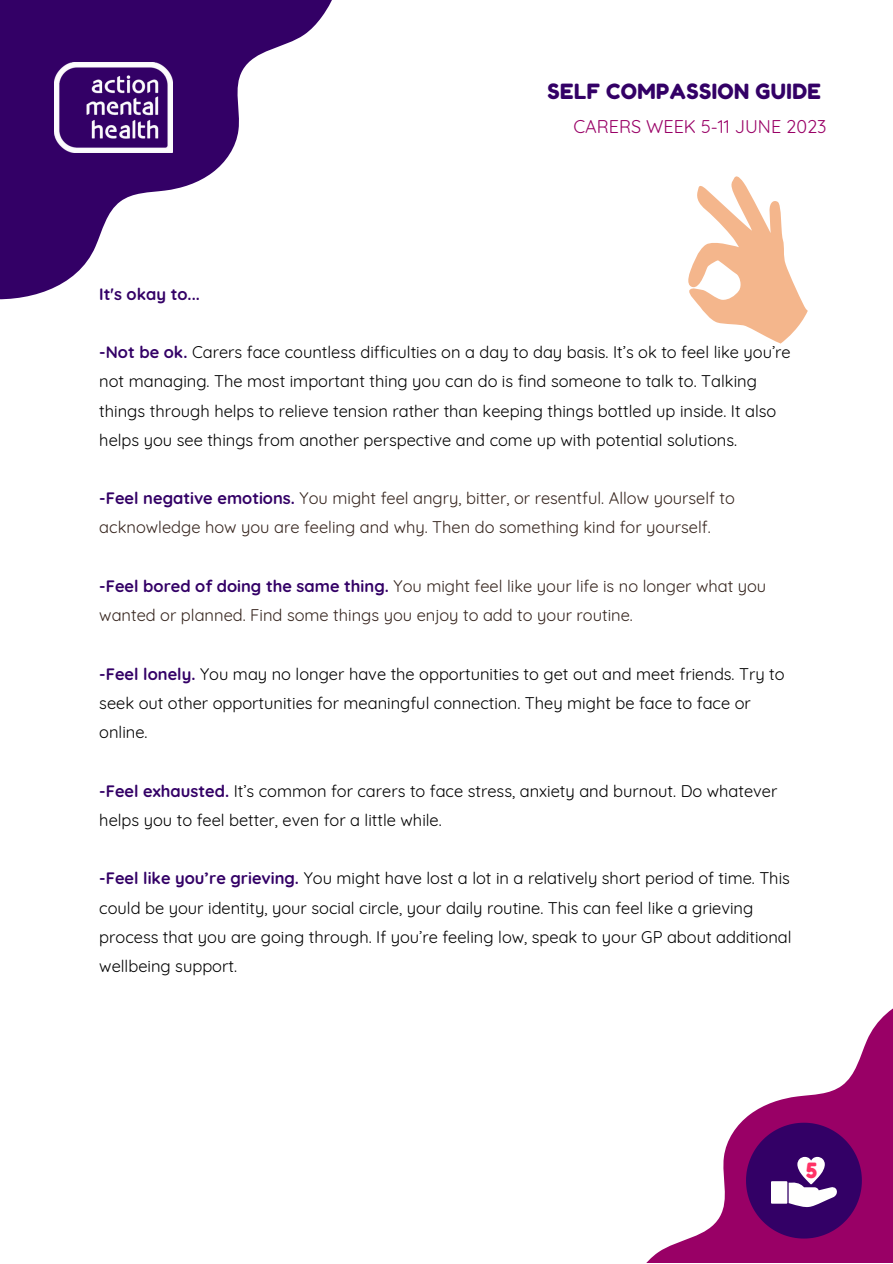
<style>
.page{position:relative;width:893px;height:1264px;background:#fff}
.page>*{position:absolute;margin:0;border:0;box-sizing:border-box;transform-origin:0 0}
.t1{font:21px "Fredoka One";letter-spacing:.02em;color:#306}
.t2{font:21px "Fredoka One";color:#f36}
.t3{font:18px "Quicksand";color:#906}
.t4{font:16.5px/29.2px "Quicksand";color:#000}
.t5{font:16.5px/29.2px "Quicksand";color:#36251e}
.t6{font:700 16.5px "Quicksand";color:#306}
.s1{font-weight:700;color:#306}
</style>
<div class="page">
<svg style="left:647px;top:1009px;width:245px;height:253px"></svg>
<svg style="left:746px;top:1122px;width:115px;height:116px"></svg>
<svg style="left:0;top:0;width:332px;height:300px;fill:#306"></svg>
<img style="left:55px;top:63px;width:118px;height:90px">
<svg style="left:688px;top:176px;width:119px;height:167px"></svg>
<p class="t6" style="left:99px;top:283px;width:102px">It's okay to...</p>
<p class="t1" style="left:547px;top:78px;width:275px">SELF COMPASSION GUIDE</p>
<p class="t3" style="left:573px;top:115px;width:255px">CARERS WEEK 5-11 JUNE 2023</p>
<p class="t4" style="left:99px;top:337px;width:693px"><span class="s1">-Not be ok.</span> Carers face countless difficulties on a day to day basis. It’s ok to feel like you’re not managing. The most important thing you can do is find someone to talk to. Talking things through helps to relieve tension rather than keeping things bottled up inside. It also helps you see things from another perspective and come up with potential solutions.</p>
<p class="t5" style="left:99px;top:483px;width:637px"><span class="s1">-Feel negative emotions.</span> You might feel angry, bitter, or resentful. Allow yourself to acknowledge how you are feeling and why. Then do something kind for yourself.</p>
<p class="t5" style="left:99px;top:571px;width:668px"><span class="s1">-Feel bored of doing the same thing.</span> You might feel like your life is no longer what you wanted or planned. Find some things you enjoy to add to your routine.</p>
<p class="t4" style="left:99px;top:659px;width:686px"><span class="s1">-Feel lonely.</span> You may no longer have the opportunities to get out and meet friends. Try to seek out other opportunities for meaningful connection. They might be face to face or online.</p>
<p class="t4" style="left:99px;top:775px;width:679px"><span class="s1">-Feel exhausted.</span> It’s common for carers to face stress, anxiety and burnout. Do whatever helps you to feel better, even for a little while.</p>
<p class="t4" style="left:99px;top:863px;width:693px"><span class="s1">-Feel like you’re grieving.</span> You might have lost a lot in a relatively short period of time. This could be your identity, your social circle, your daily routine. This can feel like a grieving process that you are going through. If you’re feeling low, speak to your GP about additional wellbeing support.</p>
<p class="t2" style="left:806px;top:1157px;width:13px">5</p>
</div>
